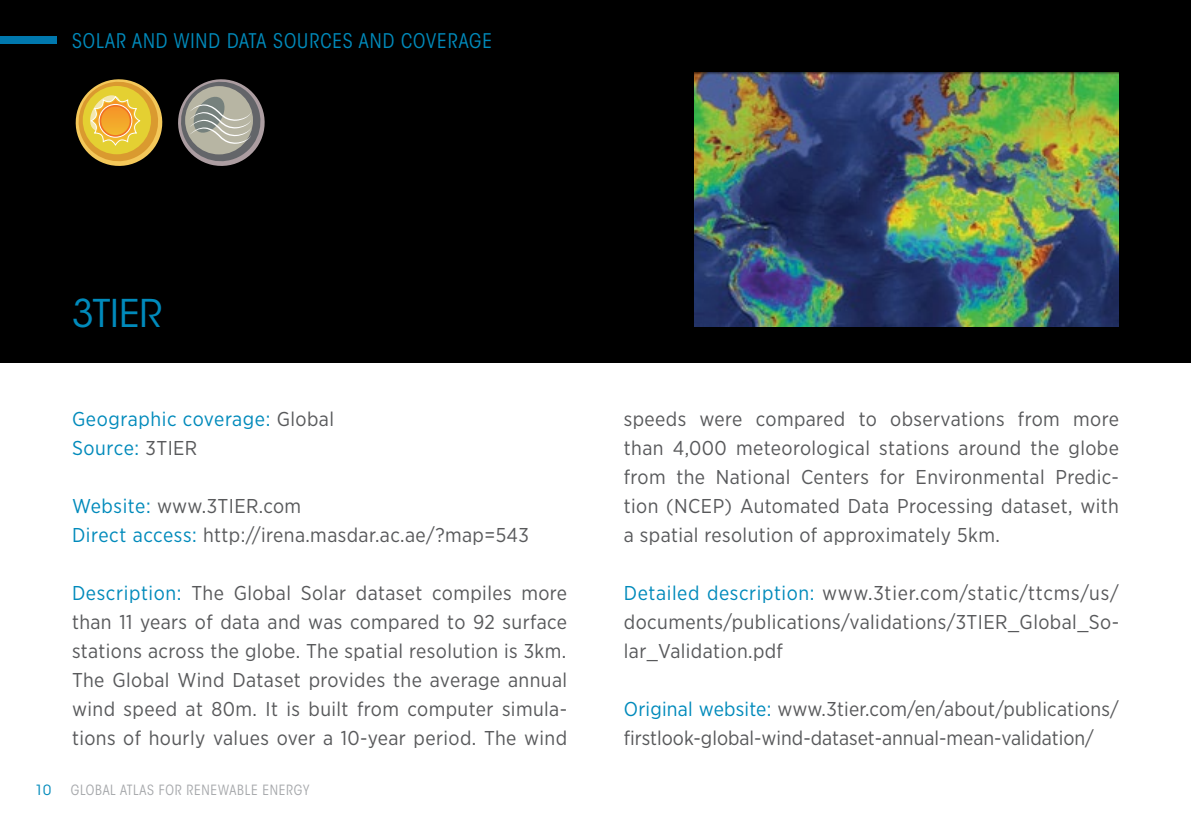
<style>
.page{position:relative;width:1191px;height:840px;background:#fff}
.page>*{position:absolute;margin:0;border:0;box-sizing:border-box;transform-origin:0 0}
.t1{font:38px "ITC Avant Garde Std";letter-spacing:-.005em;color:#008abb}
.t2{font:20px/29px "Gotham Narrow";letter-spacing:.02em;color:#58595b;text-align:justify}
.t3{font:20px/29px "Gotham Narrow";color:#58595b}
.t4{font:20px/29px "Gotham Narrow";letter-spacing:.02em;color:#008abb}
.t5{font:condensed 20px "ITC Avant Garde Std";letter-spacing:.05em;color:#008abb}
.t6{font:condensed 14px "ITC Avant Garde Std";letter-spacing:.05em;color:#a7a9ac}
.t7{font:14px "ITC Avant Garde Std";color:#008abb}
.s1{color:#58595b}
.s2{color:#008abb}
</style>
<div class="page">
<div style="left:0;top:0;width:1191px;height:362px;background:#000"></div>
<div style="left:0;top:36px;width:57px;height:7px;background:#0078ae"></div>
<img style="left:695px;top:72px;width:424px;height:254px">
<svg style="left:75px;top:79px;width:88px;height:87px"></svg>
<svg style="left:99px;top:104px;width:33px;height:33px"></svg>
<div style="left:99px;top:104px;width:33px;height:33px;border:1px solid #fff;border-radius:50%"></div>
<svg style="left:101px;top:106px;width:29px;height:29px"></svg>
<svg style="left:178px;top:79px;width:87px;height:87px"></svg>
<p class="t5" style="left:72px;top:28px;width:421px">SOLAR AND WIND DATA SOURCES AND COVERAGE</p>
<h1 class="t1" style="left:72px;top:289px;width:91px">3TIER</h1>
<p class="t4" style="left:72px;top:403px;width:263px">Geographic coverage: <span class="s1">Global<br></span>Source: <span class="s1">3TIER</span></p>
<p class="t2" style="left:72px;top:490px;width:458px"><span class="s2">Website:</span> www.3TIER.com<br><span class="s2">Direct access:</span> http://irena.masdar.ac.ae/?map=543</p>
<p class="t2" style="left:72px;top:577px;width:497px"><span class="s2">Description:</span> The Global Solar dataset compiles more than 11 years of data and was compared to 92 surface stations across the globe. The spatial resolution is 3km.<br>The Global Wind Dataset provides the average annual wind speed at 80m. It is built from computer simula&shy;tions of hourly values over a 10-year period. The wind</p>
<p class="t7" style="left:35px;top:781px;width:18px">10</p>
<p class="t6" style="left:71px;top:781px;width:240px">GLOBAL ATLAS FOR RENEWABLE ENERGY</p>
<p class="t2" style="left:624px;top:403px;width:496px">speeds were compared to observations from more than 4,000 meteorological stations around the globe from the National Centers for Environmental Predic&shy;tion (NCEP) Automated Data Processing dataset, with a spatial resolution of approximately 5km.</p>
<p class="t2" style="left:624px;top:577px;width:497px"><span class="s2">Detailed description:</span> www.3tier.com/static/ttcms/us/ documents/publications/validations/3TIER_Global_So&shy;lar_Validation.pdf</p>
<p class="t3" style="left:624px;top:693px;width:496px"><span class="s2">Original website:</span> www.3tier.com/en/about/publications/ firstlook-global-wind-dataset-annual-mean-validation/</p>
</div>
